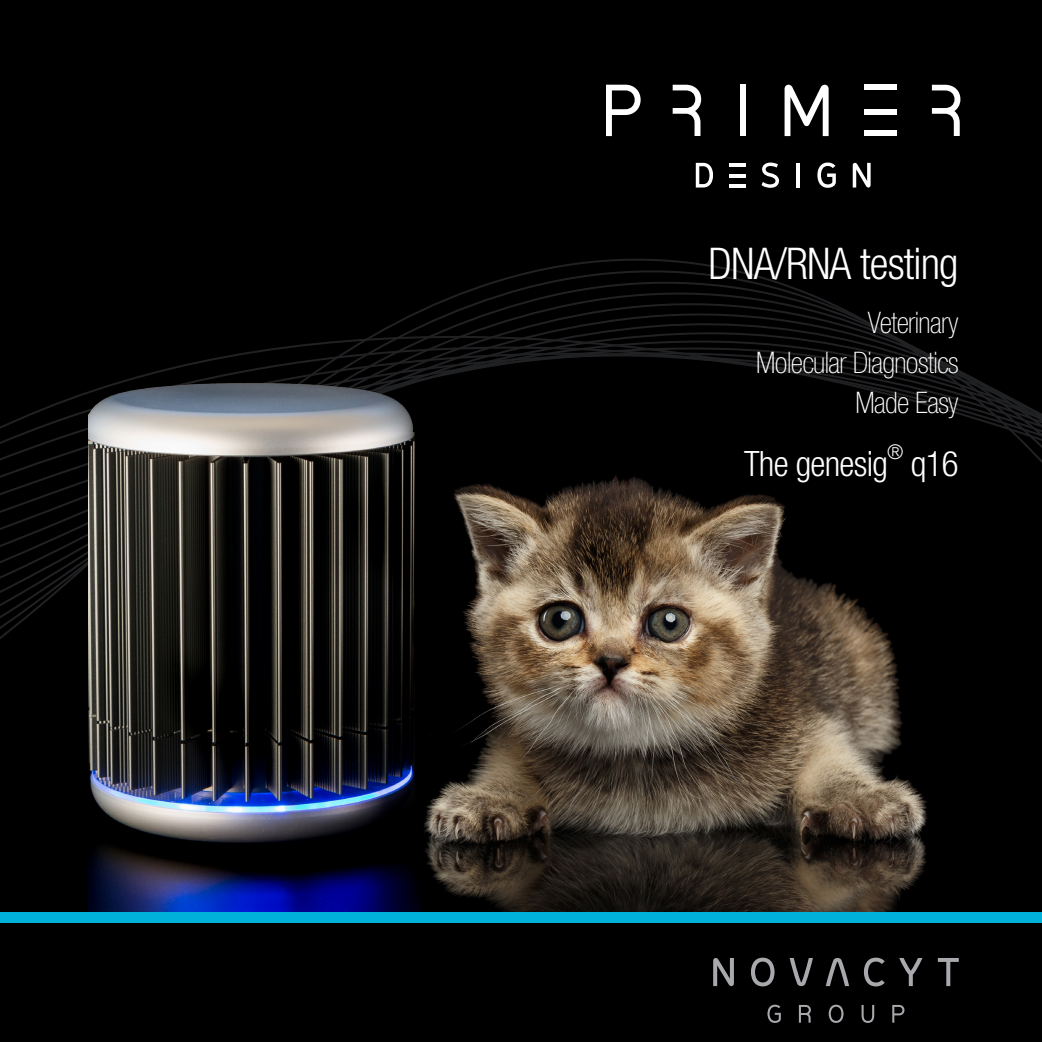
<style>
.page{position:relative;width:1042px;height:1042px;background:#000001}
.page>*{position:absolute;margin:0;border:0;box-sizing:border-box;transform-origin:0 0}
.Sub_Head{font:300 condensed 43.75px "Helvetica Neue LT Pro";letter-spacing:-.02em;color:#fff}
.Sub_Head-2{font:300 condensed 35px "Helvetica Neue LT Pro";letter-spacing:-.02em;color:#fff}
.Sub_Head-3{font:100 condensed 29.75px "Helvetica Neue LT Pro";letter-spacing:-.02em;color:#fff}
.Sub_Head-4{font:300 condensed 20.47px "Helvetica Neue LT Pro";color:#fff}
</style>
<div class="page">
<svg style="left:0;top:334px;width:981px;height:422px"></svg>
<svg style="left:696px;top:163px;width:17px;height:24px"></svg>
<svg style="left:761px;top:163px;width:18px;height:25px"></svg>
<hr style="left:796px;top:163px;width:4px;height:24px;background:#fff">
<svg style="left:817px;top:163px;width:19px;height:25px"></svg>
<svg style="left:853px;top:163px;width:17px;height:24px"></svg>
<hr style="left:730px;top:184px;width:16px;height:3px;background:#fff">
<hr style="left:730px;top:174px;width:16px;height:4px;background:#fff">
<hr style="left:730px;top:163px;width:16px;height:3px;background:#fff">
<div style="left:864px;top:130px;width:33px;height:6px;background:#fff"></div>
<div style="left:864px;top:109px;width:33px;height:6px;background:#fff"></div>
<div style="left:864px;top:84px;width:33px;height:6px;background:#fff"></div>
<svg style="left:606px;top:85px;width:34px;height:51px"></svg>
<div style="left:739px;top:85px;width:6px;height:51px;background:#fff"></div>
<svg style="left:784px;top:84px;width:44px;height:52px"></svg>
<svg style="left:672px;top:85px;width:29px;height:51px"></svg>
<svg style="left:932px;top:85px;width:28px;height:51px"></svg>
<div style="left:0;top:912px;width:1042px;height:10px;background:#00b1d9"></div>
<svg style="left:767px;top:1004px;width:14px;height:19px"></svg>
<svg style="left:799px;top:1005px;width:12px;height:17px"></svg>
<svg style="left:828px;top:1004px;width:15px;height:19px"></svg>
<svg style="left:861px;top:1005px;width:13px;height:18px"></svg>
<svg style="left:892px;top:1005px;width:12px;height:17px"></svg>
<svg style="left:713px;top:958px;width:21px;height:28px"></svg>
<svg style="left:751px;top:957px;width:23px;height:29px"></svg>
<svg style="left:789px;top:958px;width:24px;height:28px"></svg>
<svg style="left:864px;top:957px;width:21px;height:29px"></svg>
<svg style="left:899px;top:958px;width:23px;height:28px"></svg>
<svg style="left:938px;top:958px;width:21px;height:28px"></svg>
<svg style="left:826px;top:958px;width:23px;height:28px"></svg>
<img style="left:89px;top:382px;width:953px;height:529px">
<p class="Sub_Head" style="left:708px;top:239px;width:252px">DNA/RNA testing</p>
<p class="Sub_Head-3" style="left:868px;top:306px;width:92px">Veterinary</p>
<p class="Sub_Head-3" style="left:756px;top:346px;width:204px">Molecular Diagnostics</p>
<p class="Sub_Head-3" style="left:855px;top:386px;width:105px">Made Easy</p>
<p class="Sub_Head-2" style="left:744px;top:443px;width:145px">The genesig</p>
<p class="Sub_Head-4" style="left:887px;top:440px;width:18px">®</p>
<p class="Sub_Head-2" style="left:911px;top:443px;width:49px">q16</p>
</div>
